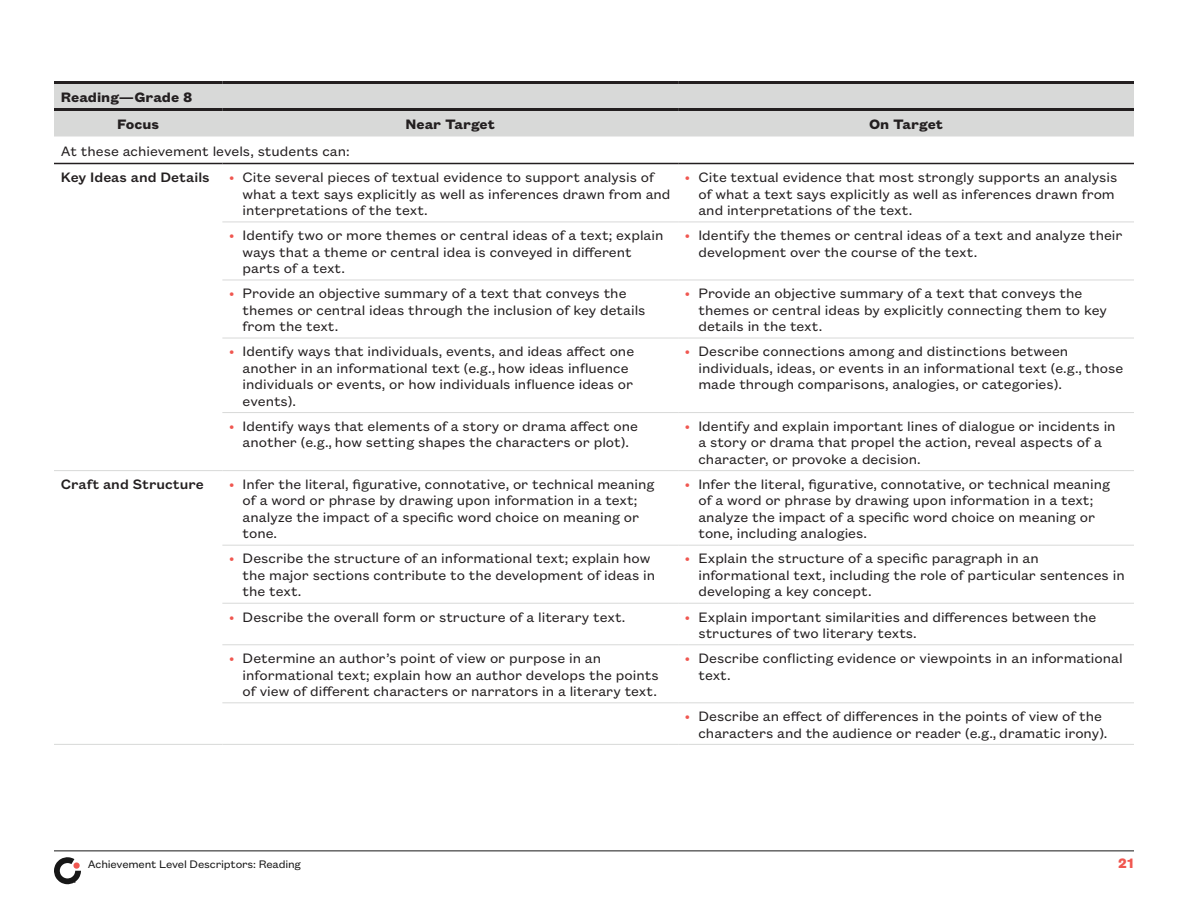
<style>
.page{position:relative;width:1188px;height:918px;background:#fff}
.page>*{position:absolute;margin:0;border:0;box-sizing:border-box;transform-origin:0 0}
.Table_body{font:15px/16.5px "Founders Grotesk Text";color:#231f20}
.Table_H_column_1{font:500 15px "Founders Grotesk Text";color:#231f20}
.Table_H_row_1_ctr{font:700 15px "Founders Grotesk Text";color:#231f20}
.Table_H_row_1{font:700 15px "Founders Grotesk Text";color:#231f20}
.t1{font:700 15px "Founders Grotesk Text";color:#f05750}
.t2{font:12px "Founders Grotesk Text";letter-spacing:-.015em;color:#171717}
.s1{color:#f05750}
</style>
<div class="page">
<div style="left:54px;top:84px;width:1080px;height:52px;background:#d8d9d8"></div>
<hr style="left:222px;top:545px;width:456px;height:1px;background:#d8d9d8">
<hr style="left:678px;top:545px;width:456px;height:1px;background:#d8d9d8">
<hr style="left:222px;top:603px;width:456px;height:1px;background:#d8d9d8">
<hr style="left:678px;top:603px;width:456px;height:1px;background:#d8d9d8">
<hr style="left:222px;top:644px;width:456px;height:1px;background:#d8d9d8">
<hr style="left:678px;top:644px;width:456px;height:1px;background:#d8d9d8">
<hr style="left:222px;top:702px;width:456px;height:1px;background:#d8d9d8">
<hr style="left:678px;top:702px;width:456px;height:1px;background:#d8d9d8">
<hr style="left:222px;top:744px;width:456px;height:1px;background:#d8d9d8">
<hr style="left:678px;top:744px;width:456px;height:1px;background:#d8d9d8">
<hr style="left:222px;top:470px;width:456px;height:1px;background:#d8d9d8">
<hr style="left:678px;top:470px;width:456px;height:1px;background:#d8d9d8">
<hr style="left:222px;top:222px;width:456px;height:1px;background:#d8d9d8">
<hr style="left:678px;top:222px;width:456px;height:1px;background:#d8d9d8">
<hr style="left:222px;top:280px;width:456px;height:1px;background:#d8d9d8">
<hr style="left:678px;top:280px;width:456px;height:1px;background:#d8d9d8">
<hr style="left:222px;top:338px;width:456px;height:1px;background:#d8d9d8">
<hr style="left:678px;top:338px;width:456px;height:1px;background:#d8d9d8">
<hr style="left:222px;top:412px;width:456px;height:1px;background:#d8d9d8">
<hr style="left:678px;top:412px;width:456px;height:1px;background:#d8d9d8">
<hr style="left:54px;top:470px;width:168px;height:1px;background:#d8d9d8">
<hr style="left:54px;top:744px;width:168px;height:1px;background:#d8d9d8">
<hr style="left:54px;top:81px;width:168px;height:3px;background:#231f20">
<hr style="left:222px;top:81px;width:456px;height:3px;background:#231f20">
<hr style="left:678px;top:81px;width:456px;height:3px;background:#231f20">
<hr style="left:54px;top:108px;width:168px;height:3px;background:#231f20">
<hr style="left:54px;top:163px;width:168px;height:1px;background:#231f20">
<hr style="left:222px;top:163px;width:456px;height:1px;background:#231f20">
<hr style="left:678px;top:163px;width:456px;height:1px;background:#231f20">
<hr style="left:222px;top:108px;width:456px;height:3px;background:#231f20">
<hr style="left:678px;top:108px;width:456px;height:3px;background:#231f20">
<svg style="left:54px;top:857px;width:27px;height:27px"></svg>
<hr style="left:54px;top:850px;width:1080px;height:1px;background:#171717">
<p class="Table_H_row_1" style="left:61px;top:86px;width:133px">Reading—Grade 8</p>
<p class="Table_H_row_1_ctr" style="left:117px;top:113px;width:44px">Focus</p>
<p class="Table_H_row_1_ctr" style="left:406px;top:113px;width:91px">Near Target</p>
<p class="Table_H_row_1_ctr" style="left:869px;top:113px;width:76px">On Target</p>
<p class="Table_body" style="left:61px;top:142px;width:291px">At these achievement levels, students can:</p>
<p class="Table_H_column_1" style="left:61px;top:167px;width:151px">Key Ideas and Details</p>
<p class="Table_body" style="left:243px;top:168px;width:429px;text-indent:-14px"><span class="s1">•</span> Cite several pieces of textual evidence to support analysis of what a text says explicitly as well as inferences drawn from and interpretations of the text.</p>
<p class="Table_body" style="left:698px;top:168px;width:421px;text-indent:-14px"><span class="s1">•</span> Cite textual evidence that most strongly supports an analysis of what a text says explicitly as well as inferences drawn from and interpretations of the text.</p>
<p class="Table_body" style="left:243px;top:226px;width:422px;text-indent:-14px"><span class="s1">•</span> Identify two or more themes or central ideas of a text; explain ways that a theme or central idea is conveyed in different parts of a text.</p>
<p class="Table_body" style="left:698px;top:226px;width:426px;text-indent:-14px"><span class="s1">•</span> Identify the themes or central ideas of a text and analyze their development over the course of the text.</p>
<p class="Table_body" style="left:243px;top:284px;width:404px;text-indent:-14px"><span class="s1">•</span> Provide an objective summary of a text that conveys the themes or central ideas through the inclusion of key details from the text.</p>
<p class="Table_body" style="left:698px;top:284px;width:410px;text-indent:-14px"><span class="s1">•</span> Provide an objective summary of a text that conveys the themes or central ideas by explicitly connecting them to key details in the text.</p>
<p class="Table_body" style="left:243px;top:342px;width:393px;text-indent:-14px"><span class="s1">•</span> Identify ways that individuals, events, and ideas affect one another in an informational text (e.g., how ideas influence individuals or events, or how individuals influence ideas or events).</p>
<p class="Table_body" style="left:698px;top:342px;width:426px;text-indent:-14px"><span class="s1">•</span> Describe connections among and distinctions between individuals, ideas, or events in an informational text (e.g., those made through comparisons, analogies, or categories).</p>
<p class="Table_body" style="left:229px;top:417px;width:410px;text-align:center"><span class="s1">•</span> Identify ways that elements of a story or drama affect one another (e.g., how setting shapes the characters or plot).</p>
<p class="Table_body" style="left:698px;top:417px;width:419px;text-indent:-14px"><span class="s1">•</span> Identify and explain important lines of dialogue or incidents in a story or drama that propel the action, reveal aspects of a character, or provoke a decision.</p>
<p class="Table_H_column_1" style="left:61px;top:474px;width:145px">Craft and Structure</p>
<p class="Table_body" style="left:243px;top:475px;width:413px;text-indent:-14px"><span class="s1">•</span> Infer the literal, figurative, connotative, or technical meaning of a word or phrase by drawing upon information in a text; analyze the impact of a specific word choice on meaning or tone.</p>
<p class="Table_body" style="left:698px;top:475px;width:413px;text-indent:-14px"><span class="s1">•</span> Infer the literal, figurative, connotative, or technical meaning of a word or phrase by drawing upon information in a text; analyze the impact of a specific word choice on meaning or tone, including analogies.</p>
<p class="Table_body" style="left:243px;top:549px;width:414px;text-indent:-14px"><span class="s1">•</span> Describe the structure of an informational text; explain how the major sections contribute to the development of ideas in the text.</p>
<p class="Table_body" style="left:698px;top:549px;width:428px;text-indent:-14px"><span class="s1">•</span> Explain the structure of a specific paragraph in an informational text, including the role of particular sentences in developing a key concept.</p>
<p class="Table_body" style="left:229px;top:607px;width:398px"><span class="s1">•</span> Describe the overall form or structure of a literary text.</p>
<p class="Table_body" style="left:698px;top:607px;width:399px;text-indent:-14px"><span class="s1">•</span> Explain important similarities and differences between the structures of two literary texts.</p>
<p class="Table_body" style="left:243px;top:649px;width:418px;text-indent:-14px"><span class="s1">•</span> Determine an author’s point of view or purpose in an informational text; explain how an author develops the points of view of different characters or narrators in a literary text.</p>
<p class="Table_body" style="left:698px;top:649px;width:426px;text-indent:-14px"><span class="s1">•</span> Describe conflicting evidence or viewpoints in an informational text.</p>
<p class="Table_body" style="left:698px;top:707px;width:411px;text-indent:-14px"><span class="s1">•</span> Describe an effect of differences in the points of view of the characters and the audience or reader (e.g., dramatic irony).</p>
<p class="t2" style="left:88px;top:856px;width:215px">Achievement Level Descriptors: Reading</p>
<p class="t1" style="left:1118px;top:853px;width:17px">21</p>
</div>
